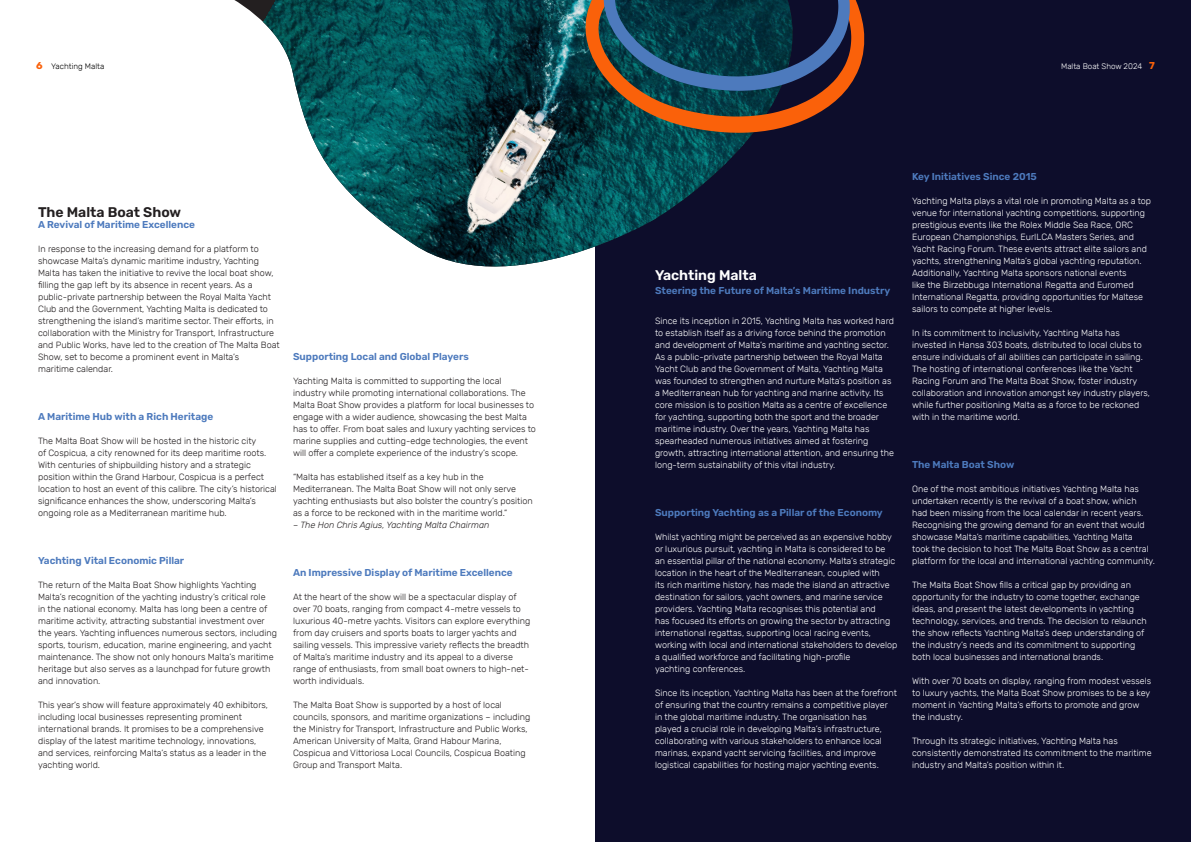
<style>
.page{position:relative;width:1191px;height:842px;background:#fff}
.page>*{position:absolute;margin:0;border:0;box-sizing:border-box;transform-origin:0 0}
.t1{font:600 14px "Rubik";color:#231f20}
.t2{font:600 14px "Rubik";color:#fff}
.t3{font:600 10px "Rubik";color:#4d7abd}
.t4{font:300 9px/12px "Rubik";color:#fff}
.t5{font:300 9px/12px "Rubik";color:#231f20}
.t6{font:italic 300 9px "Rubik";color:#231f20}
.t7{font:300 8px "Rubik";color:#fff}
.t8{font:300 8px "Rubik";color:#000}
.s1{font-weight:700;font-size:10px;color:#fa610a}
</style>
<div class="page">
<div style="left:595px;top:0;width:596px;height:842px;background:#0d0d2b"></div>
<img style="left:263px;top:0;width:490px;height:267px">
<svg style="left:585px;top:0;width:280px;height:133px"></svg>
<p class="t8" style="left:36px;top:62px;width:70px"><span class="s1">6</span> Yachting Malta</p>
<p class="t7" style="left:1061px;top:62px;width:95px">Malta Boat Show 2024 <span class="s1">7</span></p>
<p class="t1" style="left:38px;top:204px;width:145px">The Malta Boat Show</p>
<p class="t3" style="left:38px;top:219px;width:158px">A Revival of Maritime Excellence</p>
<p class="t5" style="left:38px;top:243px;width:243px">In response to the increasing demand for a platform to showcase Malta’s dynamic maritime industry, Yachting Malta has taken the initiative to revive the local boat show, filling the gap left by its absence in recent years. As a public-private partnership between the Royal Malta Yacht Club and the Government, Yachting Malta is dedicated to strengthening the island’s maritime sector. Their efforts, in collaboration with the Ministry for Transport, Infrastructure and Public Works, have led to the creation of The Malta Boat Show, set to become a prominent event in Malta’s<br>maritime calendar.</p>
<p class="t3" style="left:38px;top:411px;width:177px">A Maritime Hub with a Rich Heritage</p>
<p class="t5" style="left:38px;top:435px;width:240px">The Malta Boat Show will be hosted in the historic city<br>of Cospicua, a city renowned for its deep maritime roots.<br>With centuries of shipbuilding history and a strategic position within the Grand Harbour, Cospicua is a perfect location to host an event of this calibre. The city’s historical significance enhances the show, underscoring Malta’s ongoing role as a Mediterranean maritime hub.</p>
<p class="t3" style="left:38px;top:555px;width:148px">Yachting Vital Economic Pillar</p>
<p class="t5" style="left:38px;top:579px;width:240px">The return of the Malta Boat Show highlights Yachting Malta’s recognition of the yachting industry’s critical role<br>in the national economy. Malta has long been a centre of maritime activity, attracting substantial investment over the years. Yachting influences numerous sectors, including sports, tourism, education, marine engineering, and yacht maintenance. The show not only honours Malta’s maritime heritage but also serves as a launchpad for future growth and innovation.</p>
<p class="t5" style="left:38px;top:699px;width:231px">This year’s show will feature approximately 40 exhibitors, including local businesses representing prominent international brands. It promises to be a comprehensive display of the latest maritime technology, innovations, and services, reinforcing Malta’s status as a leader in the yachting world.</p>
<p class="t3" style="left:293px;top:351px;width:177px">Supporting Local and Global Players</p>
<p class="t5" style="left:293px;top:375px;width:244px">Yachting Malta is committed to supporting the local industry while promoting international collaborations. The Malta Boat Show provides a platform for local businesses to engage with a wider audience, showcasing the best Malta has to offer. From boat sales and luxury yachting services to marine supplies and cutting-edge technologies, the event will offer a complete experience of the industry’s scope.</p>
<p class="t5" style="left:293px;top:471px;width:241px">“Malta has established itself as a key hub in the Mediterranean. The Malta Boat Show will not only serve yachting enthusiasts but also bolster the country’s position as a force to be reckoned with in the maritime world.”</p>
<p class="t6" style="left:293px;top:520px;width:198px">– The Hon Chris Agius, Yachting Malta Chairman</p>
<p class="t3" style="left:293px;top:567px;width:221px">An Impressive Display of Maritime Excellence</p>
<p class="t5" style="left:293px;top:591px;width:239px">At the heart of the show will be a spectacular display of over 70 boats, ranging from compact 4-metre vessels to luxurious 40-metre yachts. Visitors can explore everything from day cruisers and sports boats to larger yachts and sailing vessels. This impressive variety reflects the breadth of Malta’s maritime industry and its appeal to a diverse range of enthusiasts, from small boat owners to high-net&shy;worth individuals.</p>
<p class="t5" style="left:293px;top:699px;width:239px">The Malta Boat Show is supported by a host of local councils, sponsors, and maritime organizations – including the Ministry for Transport, Infrastructure and Public Works, American University of Malta, Grand Habour Marina, Cospicua and Vittoriosa Local Councils, Cospicua Boating Group and Transport Malta.</p>
<p class="t2" style="left:655px;top:267px;width:103px">Yachting Malta</p>
<p class="t3" style="left:655px;top:284px;width:237px">Steering the Future of Malta’s Maritime Industry</p>
<p class="t4" style="left:655px;top:315px;width:240px">Since its inception in 2015, Yachting Malta has worked hard to establish itself as a driving force behind the promotion and development of Malta’s maritime and yachting sector.<br>As a public-private partnership between the Royal Malta Yacht Club and the Government of Malta, Yachting Malta was founded to strengthen and nurture Malta’s position as a Mediterranean hub for yachting and marine activity. Its core mission is to position Malta as a centre of excellence for yachting, supporting both the sport and the broader maritime industry. Over the years, Yachting Malta has spearheaded numerous initiatives aimed at fostering growth, attracting international attention, and ensuring the long-term sustainability of this vital industry.</p>
<p class="t3" style="left:655px;top:507px;width:229px">Supporting Yachting as a Pillar of the Economy</p>
<p class="t4" style="left:655px;top:531px;width:244px">Whilst yachting might be perceived as an expensive hobby or luxurious pursuit, yachting in Malta is considered to be an essential pillar of the national economy. Malta’s strategic location in the heart of the Mediterranean, coupled with<br>its rich maritime history, has made the island an attractive destination for sailors, yacht owners, and marine service providers. Yachting Malta recognises this potential and<br>has focused its efforts on growing the sector by attracting international regattas, supporting local racing events, working with local and international stakeholders to develop a qualified workforce and facilitating high-profile<br>yachting conferences.</p>
<p class="t4" style="left:655px;top:687px;width:243px">Since its inception, Yachting Malta has been at the forefront of ensuring that the country remains a competitive player in the global maritime industry. The organisation has<br>played a crucial role in developing Malta’s infrastructure, collaborating with various stakeholders to enhance local marinas, expand yacht servicing facilities, and improve logistical capabilities for hosting major yachting events.</p>
<p class="t3" style="left:912px;top:171px;width:126px">Key Initiatives Since 2015</p>
<p class="t4" style="left:912px;top:195px;width:241px">Yachting Malta plays a vital role in promoting Malta as a top venue for international yachting competitions, supporting prestigious events like the Rolex Middle Sea Race, ORC European Championships, EurILCA Masters Series, and Yacht Racing Forum. These events attract elite sailors and yachts, strengthening Malta’s global yachting reputation.<br>Additionally, Yachting Malta sponsors national events<br>like the Birzebbuga International Regatta and Euromed International Regatta, providing opportunities for Maltese sailors to compete at higher levels.</p>
<p class="t4" style="left:912px;top:327px;width:239px">In its commitment to inclusivity, Yachting Malta has invested in Hansa 303 boats, distributed to local clubs to ensure individuals of all abilities can participate in sailing.<br>The hosting of international conferences like the Yacht Racing Forum and The Malta Boat Show, foster industry collaboration and innovation amongst key industry players, while further positioning Malta as a force to be reckoned with in the maritime world.</p>
<p class="t3" style="left:912px;top:459px;width:104px">The Malta Boat Show</p>
<p class="t4" style="left:912px;top:483px;width:244px">One of the most ambitious initiatives Yachting Malta has undertaken recently is the revival of a boat show, which<br>had been missing from the local calendar in recent years.<br>Recognising the growing demand for an event that would showcase Malta’s maritime capabilities, Yachting Malta<br>took the decision to host The Malta Boat Show as a central platform for the local and international yachting community.</p>
<p class="t4" style="left:912px;top:579px;width:236px">The Malta Boat Show fills a critical gap by providing an opportunity for the industry to come together, exchange ideas, and present the latest developments in yachting technology, services, and trends. The decision to relaunch the show reflects Yachting Malta’s deep understanding of the industry’s needs and its commitment to supporting both local businesses and international brands.</p>
<p class="t4" style="left:912px;top:675px;width:241px">With over 70 boats on display, ranging from modest vessels to luxury yachts, the Malta Boat Show promises to be a key moment in Yachting Malta’s efforts to promote and grow the industry.</p>
<p class="t4" style="left:912px;top:735px;width:241px">Through its strategic initiatives, Yachting Malta has consistently demonstrated its commitment to the maritime industry and Malta’s position within it.</p>
</div>
